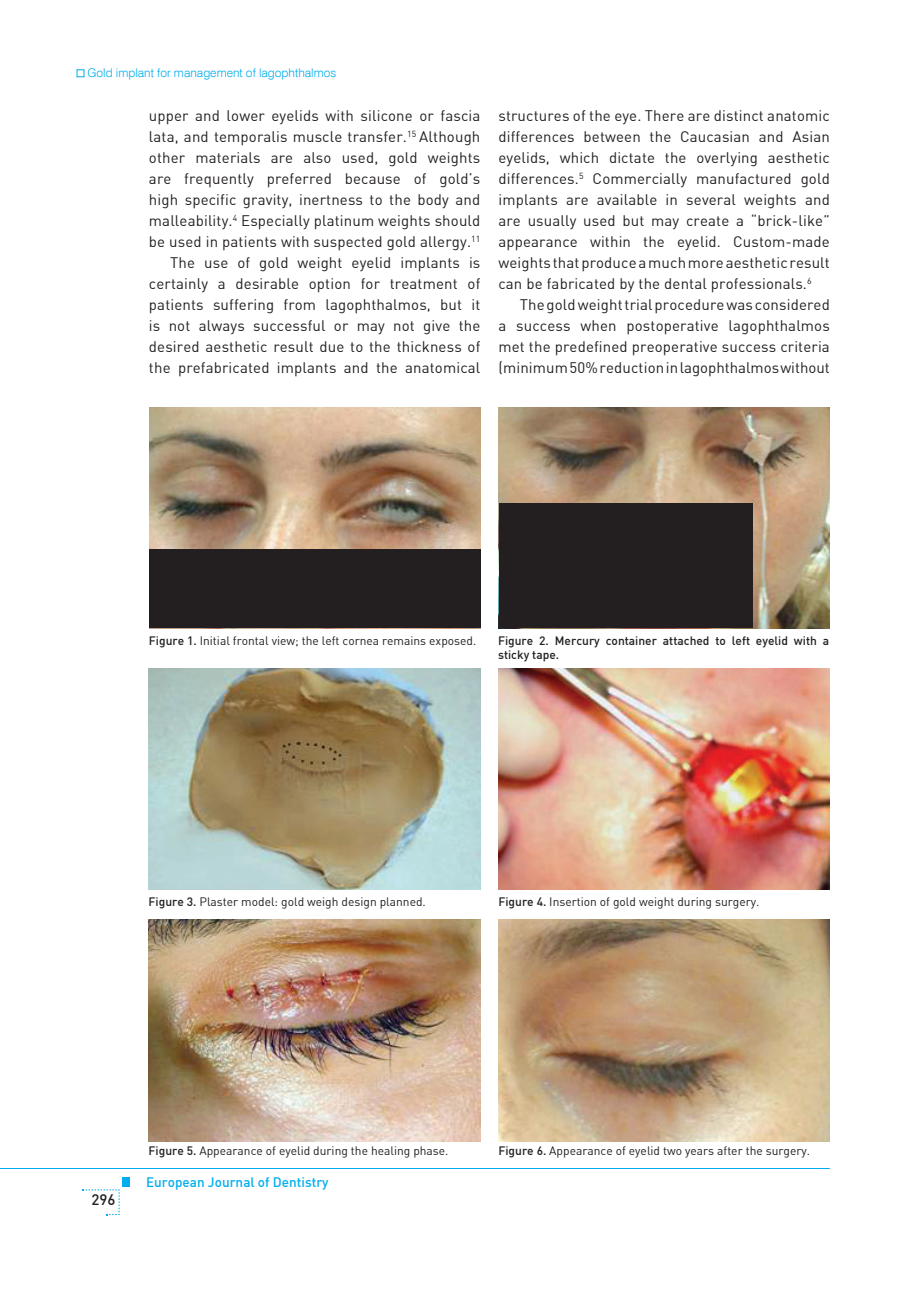
<style>
.page{position:relative;width:915px;height:1306px;background:#fff}
.page>*{position:absolute;margin:0;border:0;box-sizing:border-box;transform-origin:0 0}
.t1{font:15px/21px "Din B Regular";letter-spacing:.01em;color:#231f20;text-align:justify}
.t2{font:15px "Din B Medium";color:#231f20}
.t3{font:13.5px "Din B Medium";color:#00aeef}
.t4{font:12px "Din B Regular";color:#231f20}
.t5{font:12px/14.4px "Din B Medium";color:#231f20}
.t6{font:300 12px "Swiss 721 BT";color:#00aeef}
.s1{font-family:"Din B Medium"}
</style>
<div class="page">
<hr style="left:0;top:1168px;width:829px;height:1px;background:#00aeef">
<div style="left:122px;top:1177px;width:8px;height:9px;background:#00aeef"></div>
<svg style="left:83px;top:1189px;width:37px;height:26px"></svg>
<img style="left:149px;top:407px;width:331px;height:222px">
<img style="left:498px;top:407px;width:331px;height:222px">
<img style="left:149px;top:668px;width:331px;height:221px">
<img style="left:149px;top:920px;width:331px;height:221px">
<img style="left:498px;top:668px;width:331px;height:221px">
<img style="left:498px;top:920px;width:331px;height:221px">
<div style="left:149px;top:549px;width:331px;height:78px;background:#231f20"></div>
<div style="left:499px;top:503px;width:253px;height:124px;background:#231f20"></div>
<p class="t6" style="left:87px;top:66px;width:250px">Gold implant for management of lagophthalmos</p>
<p class="t1" style="left:149px;top:105px;width:333px;text-align:right">upper and lower eyelids with silicone or fascia lata, and temporalis muscle transfer.<sup>15</sup> Although other materials are also used, gold weights are frequently preferred because of gold’s high specific gravity, inertness to the body and malleability.<sup>4</sup> Especially platinum weights should be used in patients with suspected gold allergy.<sup>11<br></sup>The use of gold weight eyelid implants is certainly a desirable option for treatment of patients suffering from lagophthalmos, but it is not always successful or may not give the desired aesthetic result due to the thickness of the prefabricated implants and the anatomical</p>
<p class="t1" style="left:498px;top:105px;width:333px">structures of the eye. There are distinct anatomic differences between the Caucasian and Asian eyelids, which dictate the overlying aesthetic differences.<sup>5</sup> Commercially manufactured gold implants are available in several weights and are usually used but may create a “brick-like” appearance within the eyelid. Custom-made weights that produce a much more aesthetic result can be fabricated by the dental professionals.<sup>6</sup></p>
<p class="t1" style="left:498px;top:294px;width:333px;text-indent:21px">The gold weight trial procedure was considered a success when postoperative lagophthalmos met the predefined preoperative success criteria (minimum 50% reduction in lagophthalmos without</p>
<p class="t4" style="left:149px;top:633px;width:329px"><span class="s1">Figure 1.</span> Initial frontal view; the left cornea remains exposed.</p>
<p class="t5" style="left:498px;top:633px;width:332px">Figure 2. Mercury container attached to left eyelid with a sticky tape.</p>
<p class="t4" style="left:148px;top:894px;width:278px"><span class="s1">Figure 3.</span> Plaster model: gold weigh design planned.</p>
<p class="t4" style="left:498px;top:894px;width:262px"><span class="s1">Figure 4.</span> Insertion of gold weight during surgery.</p>
<p class="t2" style="left:92px;top:1189px;width:25px">296</p>
<p class="t4" style="left:148px;top:1142px;width:301px"><span class="s1">Figure 5.</span> Appearance of eyelid during the healing phase.</p>
<p class="t3" style="left:146px;top:1173px;width:184px">European Journal of Dentistry</p>
<p class="t4" style="left:498px;top:1142px;width:313px"><span class="s1">Figure 6.</span> Appearance of eyelid two years after the surgery.</p>
</div>
